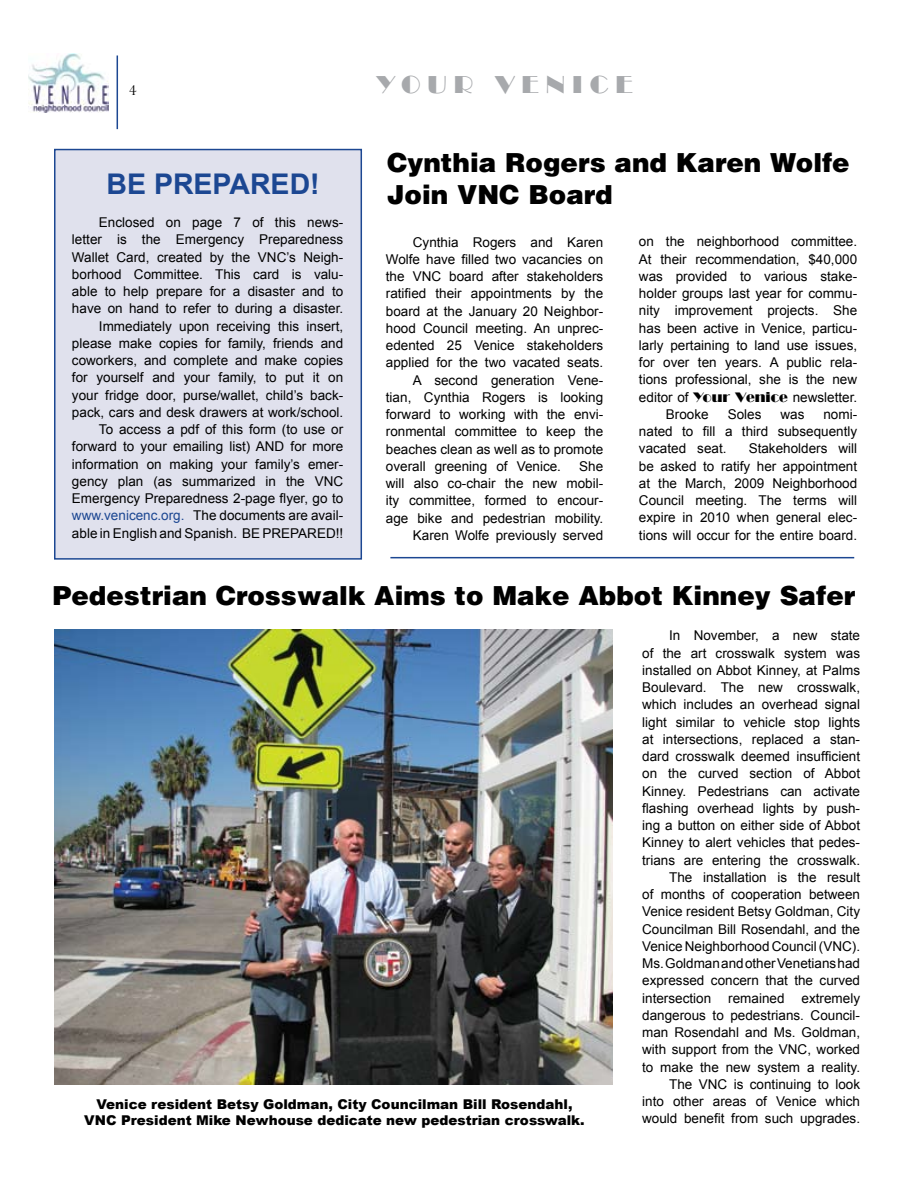
<style>
.page{position:relative;width:918px;height:1188px;background:#fff}
.page>*{position:absolute;margin:0;border:0;box-sizing:border-box;transform-origin:0 0}
.t1{font:700 28.5px "Arial";color:#1c4792}
.t2{font:900 26.25px/31.5px "Helvetica";color:#000}
.t3{font:24px "Broadway BT";letter-spacing:.29em;color:#a7a9ac}
.t4{font:15px "Baskerville";color:#000}
.t5{font:13.5px/17.2px "Arial";color:#000;text-align:right}
.t6{font:900 13.5px/16.2px "Arial";color:#000;text-align:center}
.s1{color:#1c4792}
.s2{font-family:"Broadway BT"}
</style>
<div class="page">
<img style="left:28px;top:54px;width:81px;height:58px">
<hr style="left:117px;top:56px;width:1px;height:73px;background:#1c4792">
<div style="left:54px;top:149px;width:308px;height:411px;background:#e0e1ed;border:2px solid #1c4792"></div>
<img style="left:54px;top:630px;width:558px;height:455px">
<hr style="left:390px;top:557px;width:464px;height:1px;background:#1c4792">
<p class="t4" style="left:129px;top:81px;width:9px">4</p>
<h3 class="t3" style="left:377px;top:70px;width:258px">YOUR VENICE</h3>
<h1 class="t1" style="left:106px;top:168px;width:215px">BE PREPARED!</h1>
<p class="t5" style="left:72px;top:214px;width:273px">Enclosed on page 7 of this news&shy;letter is the Emergency Preparedness Wallet Card, created by the VNC’s Neigh&shy;borhood Committee. This card is valu&shy;able to help prepare for a disaster and to have on hand to refer to during a disaster.<br>Immediately upon receiving this insert, please make copies for family, friends and coworkers, and complete and make copies for yourself and your family, to put it on your fridge door, purse/wallet, child’s back&shy;pack, cars and desk drawers at work/school.<br>To access a pdf of this form (to use or forward to your emailing list) AND for more information on making your family’s emer&shy;gency plan (as summarized in the VNC Emergency Preparedness 2-page flyer, go to <span class="s1">www.venicenc.org.</span> The documents are avail&shy;able in English and Spanish. BE PREPARED!!</p>
<h2 class="t2" style="left:387px;top:146px;width:464px">Cynthia Rogers and Karen Wolfe<br>Join VNC Board</h2>
<p class="t5" style="left:413px;top:233px;width:192px">Cynthia Rogers and Karen</p>
<p class="t5" style="left:386px;top:250px;width:219px">Wolfe have filled two vacancies on</p>
<p class="t5" style="left:386px;top:268px;width:219px">the VNC board after stakeholders</p>
<p class="t5" style="left:386px;top:285px;width:219px">ratified their appointments by the</p>
<p class="t5" style="left:386px;top:302px;width:219px">board at the January 20 Neighbor-</p>
<p class="t5" style="left:386px;top:319px;width:219px">hood Council meeting. An unprec-</p>
<p class="t5" style="left:386px;top:337px;width:219px">edented 25 Venice stakeholders</p>
<p class="t5" style="left:386px;top:354px;width:219px">applied for the two vacated seats.</p>
<p class="t5" style="left:413px;top:371px;width:192px">A second generation Vene-</p>
<p class="t5" style="left:386px;top:388px;width:219px">tian, Cynthia Rogers is looking</p>
<p class="t5" style="left:386px;top:406px;width:219px">forward to working with the envi-</p>
<p class="t5" style="left:386px;top:423px;width:219px">ronmental committee to keep the</p>
<p class="t5" style="left:386px;top:440px;width:219px">beaches clean as well as to promote</p>
<p class="t5" style="left:386px;top:457px;width:177px">overall greening of Venice.</p>
<p class="t5" style="left:639px;top:233px;width:220px">on the neighborhood committee.</p>
<p class="t5" style="left:639px;top:250px;width:220px">At their recommendation, $40,000</p>
<p class="t5" style="left:639px;top:267px;width:220px">was provided to various stake-</p>
<p class="t5" style="left:639px;top:285px;width:220px">holder groups last year for commu-</p>
<p class="t5" style="left:639px;top:302px;width:220px">nity improvement projects. She</p>
<p class="t5" style="left:639px;top:319px;width:220px">has been active in Venice, particu-</p>
<p class="t5" style="left:639px;top:336px;width:220px">larly pertaining to land use issues,</p>
<p class="t5" style="left:639px;top:354px;width:220px">for over ten years. A public rela-</p>
<p class="t5" style="left:639px;top:371px;width:220px">tions professional, she is the new</p>
<p class="t5" style="left:639px;top:388px;width:220px">editor of <span class="s2">Your Venice</span> newsletter.</p>
<p class="t5" style="left:666px;top:405px;width:44px">Brooke</p>
<p class="t5" style="left:728px;top:405px;width:35px">Soles</p>
<p class="t5" style="left:780px;top:405px;width:26px">was</p>
<p class="t5" style="left:639px;top:405px;width:220px;text-align:justify;text-indent:184px">nomi&shy;nated to fill a third subsequently vacated seat.</p>
<p class="t5" style="left:639px;top:440px;width:220px;text-align:justify;text-indent:110px">Stakeholders will be asked to ratify her appointment at the March, 2009 Neighborhood Council meeting. The terms will expire in 2010 when general elec&shy;tions will occur for the entire board.</p>
<p class="t5" style="left:386px;top:457px;width:219px">She<br>will also co-chair the new mobil&shy;ity committee, formed to encour&shy;age bike and pedestrian mobility.<br>Karen Wolfe previously served</p>
<h2 class="t2" style="left:52px;top:579px;width:805px">Pedestrian Crosswalk Aims to Make Abbot Kinney Safer</h2>
<p class="t5" style="left:669px;top:627px;width:192px">In November, a new state</p>
<p class="t5" style="left:642px;top:644px;width:219px">of the art crosswalk system was</p>
<p class="t5" style="left:642px;top:661px;width:219px">installed on Abbot Kinney, at Palms</p>
<p class="t5" style="left:642px;top:679px;width:219px">Boulevard. The new crosswalk,</p>
<p class="t5" style="left:642px;top:696px;width:219px">which includes an overhead signal</p>
<p class="t5" style="left:642px;top:713px;width:219px">light similar to vehicle stop lights</p>
<p class="t5" style="left:642px;top:730px;width:219px">at intersections, replaced a stan-</p>
<p class="t5" style="left:642px;top:748px;width:219px">dard crosswalk deemed insufficient</p>
<p class="t5" style="left:642px;top:765px;width:219px">on the curved section of Abbot</p>
<p class="t5" style="left:642px;top:782px;width:219px">Kinney. Pedestrians can activate</p>
<p class="t5" style="left:642px;top:799px;width:219px">flashing overhead lights by push-</p>
<p class="t5" style="left:642px;top:817px;width:219px">ing a button on either side of Abbot</p>
<p class="t5" style="left:642px;top:834px;width:219px">Kinney to alert vehicles that pedes-</p>
<p class="t5" style="left:642px;top:851px;width:219px">trians are entering the crosswalk.</p>
<p class="t5" style="left:669px;top:868px;width:192px">The installation is the result</p>
<p class="t5" style="left:642px;top:886px;width:219px">of months of cooperation between</p>
<p class="t5" style="left:642px;top:903px;width:219px">Venice resident Betsy Goldman, City</p>
<p class="t5" style="left:642px;top:920px;width:219px">Councilman Bill Rosendahl, and the</p>
<p class="t5" style="left:642px;top:937px;width:219px">Venice Neighborhood Council (VNC).</p>
<p class="t5" style="left:642px;top:955px;width:219px">Ms. Goldman and other Venetians had</p>
<p class="t5" style="left:642px;top:972px;width:219px">expressed concern that the curved</p>
<p class="t5" style="left:642px;top:989px;width:71px">intersection</p>
<p class="t5" style="left:728px;top:989px;width:58px">remained</p>
<p class="t5" style="left:642px;top:989px;width:219px">extremely<br>dangerous to pedestrians. Council&shy;man Rosendahl and Ms. Goldman, with support from the VNC, worked to make the new system a reality.<br>The VNC is continuing to look<br>into other areas of Venice which would benefit from such upgrades.</p>
<p class="t6" style="left:84px;top:1096px;width:502px">Venice resident Betsy Goldman, City Councilman Bill Rosendahl,<br>VNC President Mike Newhouse dedicate new pedestrian crosswalk.</p>
</div>
